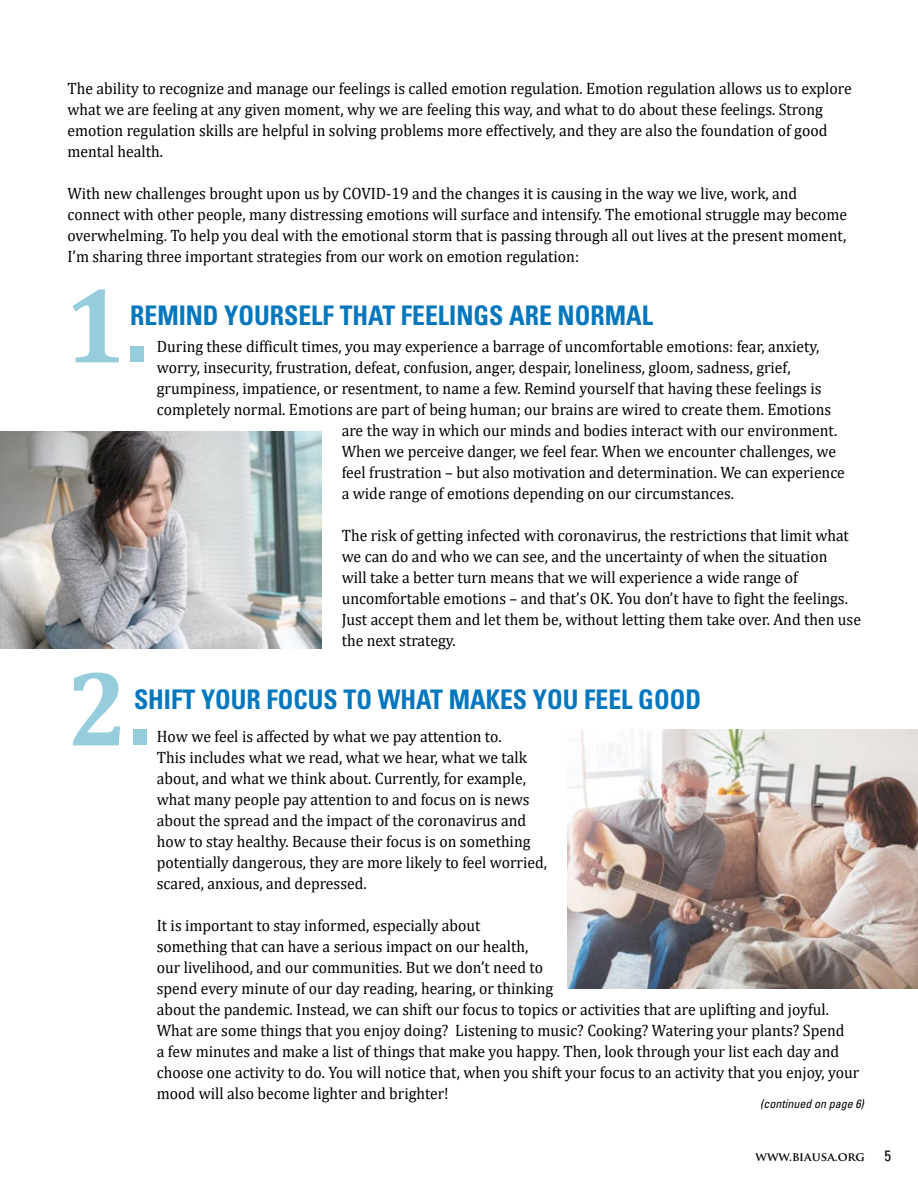
<style>
.page{position:relative;width:918px;height:1188px;background:#fff}
.page>*{position:absolute;margin:0;border:0;box-sizing:border-box;transform-origin:0 0}
.t1{font:700 108px "Cambria";color:#95cddd;scale:.95 1}
.t2{font:700 condensed 27px "Univers LT Std";color:#0076bd;scale:.95 1}
.t3{font:16.5px/21px "Cambria";color:#000;scale:.95 1}
.t4{font:condensed 15px "Univers LT Std";color:#000}
.t5{font:italic condensed 12px "Univers LT Std";color:#000}
.t6{font:700 12px "Trajan Pro";color:#000}
</style>
<div class="page">
<img style="left:567px;top:729px;width:351px;height:260px">
<img style="left:0;top:432px;width:321px;height:217px">
<p class="t3" style="left:68px;top:78px;width:827px">The ability to recognize and manage our feelings is called emotion regulation. Emotion regulation allows us to explore what we are feeling at any given moment, why we are feeling this way, and what to do about these feelings. Strong emotion regulation skills are helpful in solving problems more effectively, and they are also the foundation of good mental health.</p>
<p class="t3" style="left:68px;top:183px;width:822px">With new challenges brought upon us by COVID-19 and the changes it is causing in the way we live, work, and connect with other people, many distressing emotions will surface and intensify. The emotional struggle may become overwhelming. To help you deal with the emotional storm that is passing through all out lives at the present moment, I’m sharing three important strategies from our work on emotion regulation:</p>
<h1 class="t1" style="left:65px;top:249px;width:90px">1.</h1>
<h2 class="t2" style="left:130px;top:299px;width:552px">REMIND YOURSELF THAT FEELINGS ARE NORMAL</h2>
<p class="t3" style="left:157px;top:336px;width:699px">During these difficult times, you may experience a barrage of uncomfortable emotions: fear, anxiety,</p>
<p class="t3" style="left:157px;top:357px;width:669px">worry, insecurity, frustration, defeat, confusion, anger, despair, loneliness, gloom, sadness, grief,</p>
<p class="t3" style="left:157px;top:378px;width:701px">grumpiness, impatience, or resentment, to name a few. Remind yourself that having these feelings is</p>
<p class="t3" style="left:157px;top:399px;width:711px">completely normal. Emotions are part of being human; our brains are wired to create them. Emotions</p>
<p class="t3" style="left:342px;top:420px;width:523px">are the way in which our minds and bodies interact with our environment.</p>
<p class="t3" style="left:342px;top:441px;width:522px">When we perceive danger, we feel fear. When we encounter challenges, we</p>
<p class="t3" style="left:342px;top:462px;width:531px">feel frustration – but also motivation and determination. We can experience</p>
<p class="t3" style="left:342px;top:483px;width:414px">a wide range of emotions depending on our circumstances.</p>
<p class="t3" style="left:342px;top:525px;width:548px">The risk of getting infected with coronavirus, the restrictions that limit what we can do and who we can see, and the uncertainty of when the situation<br>will take a better turn means that we will experience a wide range of uncomfortable emotions – and that’s OK. You don’t have to fight the feelings.<br>Just accept them and let them be, without letting them take over. And then use the next strategy.</p>
<h2 class="t2" style="left:134px;top:683px;width:598px">SHIFT YOUR FOCUS TO WHAT MAKES YOU FEEL GOOD</h2>
<h1 class="t1" style="left:68px;top:632px;width:90px">2.</h1>
<p class="t3" style="left:157px;top:726px;width:412px">How we feel is affected by what we pay attention to.<br>This includes what we read, what we hear, what we talk about, and what we think about. Currently, for example, what many people pay attention to and focus on is news about the spread and the impact of the coronavirus and how to stay healthy. Because their focus is on something potentially dangerous, they are more likely to feel worried, scared, anxious, and depressed.</p>
<p class="t3" style="left:157px;top:915px;width:741px">It is important to stay informed, especially about<br>something that can have a serious impact on our health,<br>our livelihood, and our communities. But we don’t need to<br>spend every minute of our day reading, hearing, or thinking<br>about the pandemic. Instead, we can shift our focus to topics or activities that are uplifting and joyful.<br>What are some things that you enjoy doing? Listening to music? Cooking? Watering your plants? Spend<br>a few minutes and make a list of things that make you happy. Then, look through your list each day and choose one activity to do. You will notice that, when you shift your focus to an activity that you enjoy, your mood will also become lighter and brighter!</p>
<p class="t5" style="left:760px;top:1096px;width:105px">(continued on page 6)</p>
<p class="t6" style="left:756px;top:1149px;width:111px">WWW.BIAUSA.ORG</p>
<p class="t4" style="left:884px;top:1146px;width:8px">5</p>
</div>
